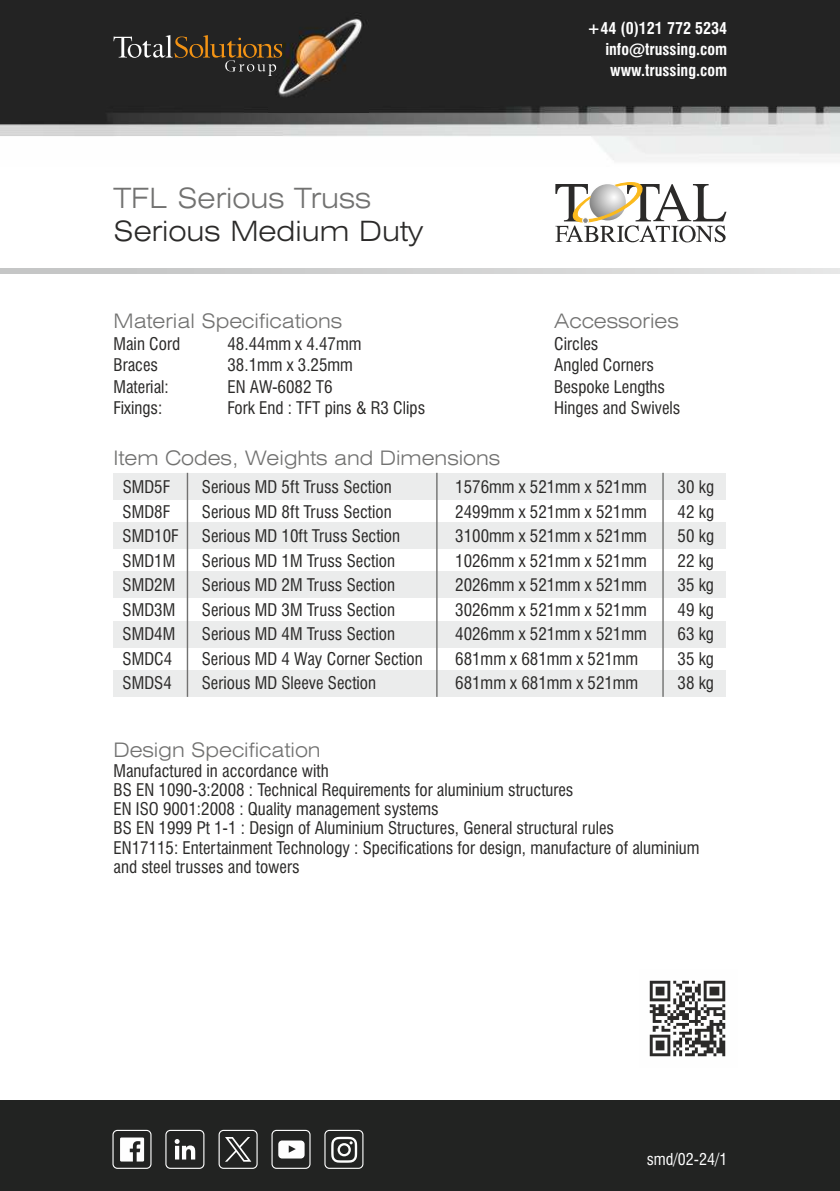
<style>
.page{position:relative;width:840px;height:1191px;background:#fff}
.page>*{position:absolute;margin:0;border:0;box-sizing:border-box;transform-origin:0 0}
.t1{font:300 expanded 28px "Swiss 721 BT";color:#2b2a29}
.t2{font:300 expanded 28px "Swiss 721 BT";color:#727271}
.t3{font:300 expanded 20px "Swiss 721 BT";color:#727271}
.t4{font:condensed 17px/19.2px "Swiss 721 BT";color:#2b2a29}
.t5{font:700 condensed 16px/21.2px "Swiss 721 BT";color:#fefefe;text-align:right}
.t6{font:condensed 16px "Swiss 721 BT";color:#fefefe}
</style>
<div class="page">
<div style="left:0;top:1100px;width:839px;height:91px;background:#222322"></div>
<img style="left:0;top:0;width:839px;height:161px">
<img style="left:269px;top:12px;width:99px;height:100px">
<svg style="left:113px;top:35px;width:170px;height:41px;background:#41392f"></svg>
<svg style="left:0;top:269px;width:839px;height:5px;background:#d2d2d2"></svg>
<svg style="left:555px;top:182px;width:171px;height:61px"></svg>
<img style="left:649px;top:980px;width:77px;height:77px">
<div style="left:113px;top:522px;width:613px;height:27px;background:#ebecec"></div>
<div style="left:113px;top:473px;width:613px;height:26px;background:#ebecec"></div>
<div style="left:113px;top:571px;width:613px;height:27px;background:#ebecec"></div>
<div style="left:113px;top:621px;width:613px;height:26px;background:#ebecec"></div>
<div style="left:113px;top:670px;width:613px;height:27px;background:#ebecec"></div>
<hr style="left:187px;top:473px;width:1px;height:224px;background:#727271">
<hr style="left:436px;top:473px;width:1px;height:224px;background:#727271">
<hr style="left:662px;top:473px;width:1px;height:224px;background:#727271">
<div style="left:218px;top:1129px;width:39px;height:39px;border:1px solid #fefefe;border-radius:4px"></div>
<svg style="left:225px;top:1137px;width:26px;height:24px"></svg>
<div style="left:112px;top:1129px;width:39px;height:39px;border:1px solid #fefefe;border-radius:4px"></div>
<div style="left:165px;top:1129px;width:39px;height:39px;border:1px solid #fefefe;border-radius:4px"></div>
<div style="left:271px;top:1129px;width:39px;height:39px;border:1px solid #fefefe;border-radius:4px"></div>
<div style="left:324px;top:1129px;width:39px;height:39px;border:1px solid #fefefe;border-radius:4px"></div>
<svg style="left:331px;top:1136px;width:26px;height:26px"></svg>
<svg style="left:278px;top:1140px;width:26px;height:18px"></svg>
<svg style="left:174px;top:1139px;width:21px;height:20px"></svg>
<svg style="left:120px;top:1137px;width:24px;height:24px"></svg>
<h1 class="t2" style="left:113px;top:186px;width:259px">TFL Serious Truss</h1>
<h1 class="t1" style="left:113px;top:220px;width:311px">Serious Medium Duty</h1>
<p class="t3" style="left:113px;top:312px;width:230px">Material Specifications</p>
<p class="t4" style="left:113px;top:336px;width:68px">Main Cord</p>
<p class="t4" style="left:227px;top:336px;width:135px">48.44mm x 4.47mm</p>
<p class="t4" style="left:113px;top:357px;width:46px">Braces</p>
<p class="t4" style="left:227px;top:357px;width:127px">38.1mm x 3.25mm</p>
<p class="t4" style="left:113px;top:379px;width:57px">Material:</p>
<p class="t4" style="left:227px;top:379px;width:106px">EN AW-6082 T6</p>
<p class="t4" style="left:113px;top:400px;width:50px">Fixings:</p>
<p class="t4" style="left:227px;top:400px;width:199px">Fork End : TFT pins &amp; R3 Clips</p>
<p class="t3" style="left:113px;top:450px;width:388px">Item Codes, Weights and Dimensions</p>
<p class="t5" style="left:586px;top:19px;width:141px">+44 (0)121 772 5234 info@trussing.com www.trussing.com</p>
<p class="t3" style="left:554px;top:312px;width:126px">Accessories</p>
<p class="t4" style="left:554px;top:335px;width:127px;line-height:21.4px">Circles<br>Angled Corners<br>Bespoke Lengths<br>Hinges and Swivels</p>
<p class="t4" style="left:123px;top:479px;width:49px">SMD5F</p>
<p class="t4" style="left:202px;top:479px;width:191px">Serious MD 5ft Truss Section</p>
<p class="t4" style="left:455px;top:479px;width:193px">1576mm x 521mm x 521mm</p>
<p class="t4" style="left:677px;top:479px;width:38px">30 kg</p>
<p class="t4" style="left:123px;top:504px;width:49px">SMD8F</p>
<p class="t4" style="left:202px;top:504px;width:191px">Serious MD 8ft Truss Section</p>
<p class="t4" style="left:455px;top:504px;width:193px">2499mm x 521mm x 521mm</p>
<p class="t4" style="left:677px;top:504px;width:38px">42 kg</p>
<p class="t4" style="left:123px;top:528px;width:57px">SMD10F</p>
<p class="t4" style="left:202px;top:528px;width:200px">Serious MD 10ft Truss Section</p>
<p class="t4" style="left:455px;top:528px;width:193px">3100mm x 521mm x 521mm</p>
<p class="t4" style="left:677px;top:528px;width:38px">50 kg</p>
<p class="t4" style="left:123px;top:552px;width:54px">SMD1M</p>
<p class="t4" style="left:202px;top:552px;width:194px">Serious MD 1M Truss Section</p>
<p class="t4" style="left:455px;top:552px;width:193px">1026mm x 521mm x 521mm</p>
<p class="t4" style="left:677px;top:552px;width:38px">22 kg</p>
<p class="t4" style="left:123px;top:577px;width:54px">SMD2M</p>
<p class="t4" style="left:202px;top:577px;width:194px">Serious MD 2M Truss Section</p>
<p class="t4" style="left:455px;top:577px;width:193px">2026mm x 521mm x 521mm</p>
<p class="t4" style="left:677px;top:577px;width:38px">35 kg</p>
<p class="t4" style="left:123px;top:601px;width:54px">SMD3M</p>
<p class="t4" style="left:202px;top:601px;width:194px">Serious MD 3M Truss Section</p>
<p class="t4" style="left:455px;top:601px;width:193px">3026mm x 521mm x 521mm</p>
<p class="t4" style="left:677px;top:601px;width:38px">49 kg</p>
<p class="t4" style="left:123px;top:626px;width:54px">SMD4M</p>
<p class="t4" style="left:202px;top:626px;width:194px">Serious MD 4M Truss Section</p>
<p class="t4" style="left:455px;top:626px;width:193px">4026mm x 521mm x 521mm</p>
<p class="t4" style="left:677px;top:626px;width:38px">63 kg</p>
<p class="t4" style="left:123px;top:650px;width:51px">SMDC4</p>
<p class="t4" style="left:202px;top:650px;width:222px">Serious MD 4 Way Corner Section</p>
<p class="t4" style="left:455px;top:650px;width:184px">681mm x 681mm x 521mm</p>
<p class="t4" style="left:677px;top:650px;width:38px">35 kg</p>
<p class="t4" style="left:123px;top:675px;width:51px">SMDS4</p>
<p class="t4" style="left:202px;top:675px;width:176px">Serious MD Sleeve Section</p>
<p class="t4" style="left:455px;top:675px;width:184px">681mm x 681mm x 521mm</p>
<p class="t4" style="left:677px;top:675px;width:38px">38 kg</p>
<p class="t3" style="left:113px;top:742px;width:208px">Design Specification</p>
<p class="t4" style="left:113px;top:763px;width:587px">Manufactured in accordance with<br>BS EN 1090-3:2008 : Technical Requirements for aluminium structures<br>EN ISO 9001:2008 : Quality management systems<br>BS EN 1999 Pt 1-1 : Design of Aluminium Structures, General structural rules<br>EN17115: Entertainment Technology : Specifications for design, manufacture of aluminium and steel trusses and towers</p>
<p class="t6" style="left:646px;top:1152px;width:82px">smd/02-24/1</p>
</div>
